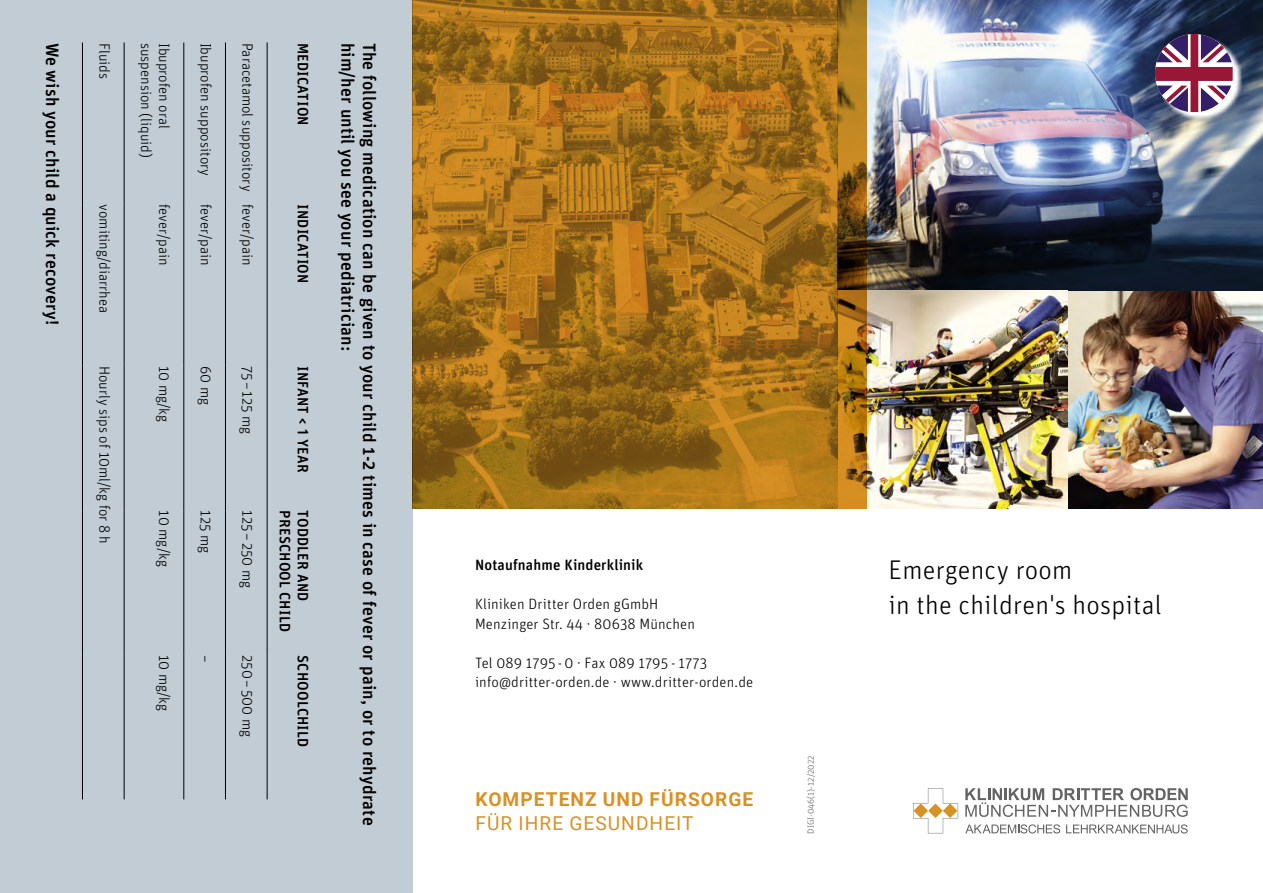
<style>
.page{position:relative;width:1263px;height:893px;background:#fff}
.page>*{position:absolute;margin:0;border:0;box-sizing:border-box;transform-origin:0 0}
.t1{font:300 27px/34.5px "Unit Rounded Pro";letter-spacing:.01em;color:#000}
.t2{font:700 19.2px "Roboto";letter-spacing:.055em;color:#d79124}
.t3{font:19.2px "Roboto";letter-spacing:.055em;color:#d79124}
.t4{font:500 18px "Unit Rounded Pro";letter-spacing:.01em;color:#000}
.t5{font:300 15px/19.5px "Unit Rounded Pro";color:#000}
.t6{font:500 15px "Unit Rounded Pro";letter-spacing:.01em;color:#000}
.t7{font:300 9px "Unit Rounded Pro";letter-spacing:.01em;color:#636363}
</style>
<div class="page">
<img style="left:867px;top:0;width:396px;height:509px">
<svg style="left:913px;top:788px;width:45px;height:45px"></svg>
<svg style="left:965px;top:824px;width:95px;height:9px"></svg>
<svg style="left:1066px;top:824px;width:122px;height:9px"></svg>
<svg style="left:965px;top:788px;width:223px;height:29px"></svg>
<svg style="left:412px;top:0;width:455px;height:509px;background:#a36f1a"></svg>
<div style="left:0;top:0;width:412px;height:893px;background:#c1ccd4"></div>
<hr style="left:267px;top:43px;width:1px;height:161px;background:#000">
<hr style="left:267px;top:204px;width:1px;height:162px;background:#000">
<hr style="left:267px;top:366px;width:1px;height:144px;background:#000">
<hr style="left:267px;top:510px;width:1px;height:145px;background:#000">
<hr style="left:267px;top:655px;width:1px;height:144px;background:#000">
<hr style="left:225px;top:43px;width:1px;height:161px;background:#000">
<hr style="left:225px;top:204px;width:1px;height:162px;background:#000">
<hr style="left:225px;top:366px;width:1px;height:144px;background:#000">
<hr style="left:225px;top:510px;width:1px;height:145px;background:#000">
<hr style="left:225px;top:655px;width:1px;height:144px;background:#000">
<hr style="left:183px;top:43px;width:1px;height:161px;background:#000">
<hr style="left:183px;top:204px;width:1px;height:162px;background:#000">
<hr style="left:183px;top:366px;width:1px;height:144px;background:#000">
<hr style="left:183px;top:510px;width:1px;height:145px;background:#000">
<hr style="left:183px;top:655px;width:1px;height:144px;background:#000">
<hr style="left:124px;top:43px;width:1px;height:161px;background:#000">
<hr style="left:124px;top:204px;width:1px;height:162px;background:#000">
<hr style="left:124px;top:366px;width:1px;height:144px;background:#000">
<hr style="left:124px;top:510px;width:1px;height:145px;background:#000">
<hr style="left:124px;top:655px;width:1px;height:144px;background:#000">
<hr style="left:82px;top:43px;width:1px;height:161px;background:#000">
<hr style="left:82px;top:204px;width:1px;height:162px;background:#000">
<hr style="left:82px;top:366px;width:1px;height:144px;background:#000">
<hr style="left:82px;top:510px;width:1px;height:145px;background:#000">
<hr style="left:82px;top:655px;width:1px;height:144px;background:#000">
<svg style="left:1157px;top:36px;width:85px;height:86px;background:#7e899a"></svg>
<svg style="left:1155px;top:34px;width:78px;height:78px"></svg>
<p class="t4" style="left:65px;top:43px;width:284px;rotate:90deg">We wish your child a quick recovery!</p>
<p class="t6" style="left:314px;top:43px;width:85px;rotate:90deg">MEDICATION</p>
<p class="t4" style="left:360px;top:43px;width:310px;rotate:90deg">him/her until you see your pediatrician:</p>
<p class="t4" style="left:382px;top:43px;width:784px;rotate:90deg">The following medication can be given to your child 1-2 times in case of fever or pain, or to rehydrate</p>
<p class="t5" style="left:156px;top:43px;width:117px;rotate:90deg">suspension (liquid)</p>
<p class="t5" style="left:174px;top:43px;width:87px;rotate:90deg">Ibuprofen oral</p>
<p class="t5" style="left:216px;top:43px;width:135px;rotate:90deg">Ibuprofen suppository</p>
<p class="t5" style="left:216px;top:204px;width:63px;rotate:90deg">fever/pain</p>
<p class="t5" style="left:258px;top:43px;width:224px;rotate:90deg">Paracetamol suppository fever/pain</p>
<p class="t5" style="left:115px;top:43px;width:38px;rotate:90deg">Fluids</p>
<p class="t5" style="left:174px;top:204px;width:63px;rotate:90deg">fever/pain</p>
<p class="t5" style="left:115px;top:204px;width:110px;rotate:90deg">vomiting/diarrhea</p>
<p class="t6" style="left:314px;top:204px;width:81px;rotate:90deg">INDICATION</p>
<p class="t5" style="left:258px;top:366px;width:70px;rotate:90deg">75–125 mg</p>
<p class="t6" style="left:314px;top:366px;width:108px;rotate:90deg">INFANT &lt; 1 YEAR</p>
<p class="t5" style="left:174px;top:366px;width:58px;rotate:90deg">10 mg/kg</p>
<p class="t5" style="left:216px;top:366px;width:40px;rotate:90deg">60 mg</p>
<p class="t5" style="left:115px;top:366px;width:180px;rotate:90deg">Hourly sips of 10ml/kg for 8 h</p>
<p class="t6" style="left:296px;top:510px;width:123px;rotate:90deg">PRESCHOOL CHILD</p>
<p class="t6" style="left:314px;top:510px;width:92px;rotate:90deg">TODDLER AND</p>
<p class="t6" style="left:314px;top:655px;width:94px;rotate:90deg">SCHOOLCHILD</p>
<p class="t5" style="left:258px;top:510px;width:79px;rotate:90deg">125–250 mg</p>
<p class="t5" style="left:216px;top:510px;width:44px;rotate:90deg">125 mg</p>
<p class="t5" style="left:174px;top:510px;width:58px;rotate:90deg">10 mg/kg</p>
<p class="t5" style="left:258px;top:655px;width:83px;rotate:90deg">250–500 mg</p>
<p class="t5" style="left:216px;top:655px;width:9px;rotate:90deg">–</p>
<p class="t5" style="left:174px;top:655px;width:58px;rotate:90deg">10 mg/kg</p>
<p class="t6" style="left:475px;top:555px;width:170px">Notaufnahme Kinderklinik</p>
<p class="t5" style="left:475px;top:594px;width:221px">Kliniken Dritter Orden gGmbH<br>Menzinger Str. 44 · 80638 München</p>
<p class="t5" style="left:475px;top:653px;width:280px">Tel 089 1795-0 · Fax 089 1795 - 1773 info@dritter-orden.de · www.dritter-orden.de</p>
<p class="t2" style="left:475px;top:786px;width:279px">KOMPETENZ UND FÜRSORGE</p>
<p class="t3" style="left:475px;top:810px;width:220px">FÜR IHRE GESUNDHEIT</p>
<p class="t7" style="left:805px;top:833px;width:79px;rotate:-90deg">DIGI-046(1)-12/2022</p>
<h1 class="t1" style="left:889px;top:552px;width:275px">Emergency room<br>in the children's hospital</h1>
</div>
